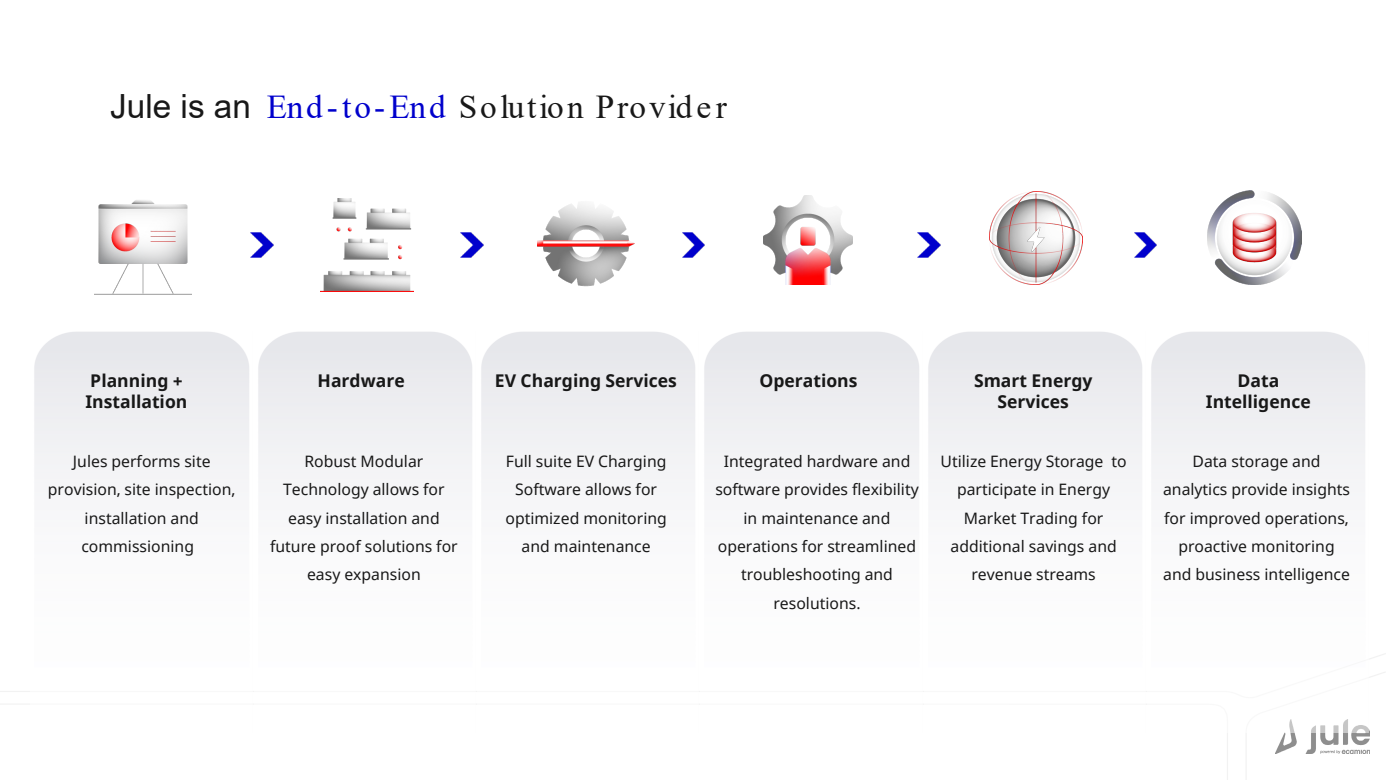
<style>
.page{position:relative;width:1386px;height:780px;background:#fff}
.page>*{position:absolute;margin:0;border:0;box-sizing:border-box;transform-origin:0 0}
.t1{font:33.25px "Times New Roman";letter-spacing:.08em;color:#181818}
.t2{font:700 17.5px/21.1px "Noto Sans";color:#181818;text-align:center}
.t3{font:15.75px/28.3px "Noto Sans";color:#181818;text-align:center}
.s1{font-family:"Arial"}
.s2{color:#00c}
</style>
<div class="page">
<svg style="left:1275px;top:672px;width:110px;height:82px"></svg>
<img style="left:1275px;top:719px;width:94px;height:34px">
<img style="left:1151px;top:332px;width:217px;height:400px">
<img style="left:95px;top:200px;width:96px;height:95px">
<img style="left:763px;top:195px;width:89px;height:89px">
<img style="left:538px;top:203px;width:96px;height:84px">
<img style="left:321px;top:199px;width:92px;height:92px">
<img style="left:989px;top:191px;width:93px;height:93px">
<img style="left:1207px;top:191px;width:93px;height:93px">
<img style="left:250px;top:232px;width:23px;height:25px">
<img style="left:461px;top:232px;width:22px;height:25px">
<img style="left:682px;top:232px;width:22px;height:25px">
<img style="left:917px;top:232px;width:23px;height:25px">
<img style="left:1134px;top:232px;width:22px;height:25px">
<h2 class="t1" style="left:110px;top:83px;width:618px"><span class="s1">Jule is an</span> <span class="s2">End-to-End</span> Solution Provider</h2>
<p class="t2" style="left:85px;top:370px;width:103px;text-align:left">Planning +<br>Installation</p>
<p class="t2" style="left:317px;top:370px;width:89px">Hardware</p>
<p class="t2" style="left:495px;top:370px;width:184px">EV Charging Services</p>
<p class="t2" style="left:759px;top:370px;width:100px">Operations</p>
<p class="t2" style="left:973px;top:370px;width:120px">Smart Energy<br>Services</p>
<p class="t2" style="left:1205px;top:370px;width:106px">Data<br>Intelligence</p>
<p class="t3" style="left:48px;top:447px;width:189px">Jules performs site provision, site inspection, installation and commissioning</p>
<p class="t3" style="left:270px;top:447px;width:189px">Robust Modular<br>Technology allows for easy installation and future proof solutions for easy expansion</p>
<p class="t3" style="left:505px;top:447px;width:163px">Full suite EV Charging<br>Software allows for optimized monitoring and maintenance</p>
<p class="t3" style="left:715px;top:447px;width:205px">Integrated hardware and software provides flexibility in maintenance and operations for streamlined troubleshooting and resolutions.</p>
<p class="t3" style="left:940px;top:447px;width:188px">Utilize Energy Storage to participate in Energy<br>Market Trading for additional savings and revenue streams</p>
<p class="t3" style="left:1162px;top:447px;width:188px">Data storage and analytics provide insights for improved operations, proactive monitoring and business intelligence</p>
</div>
